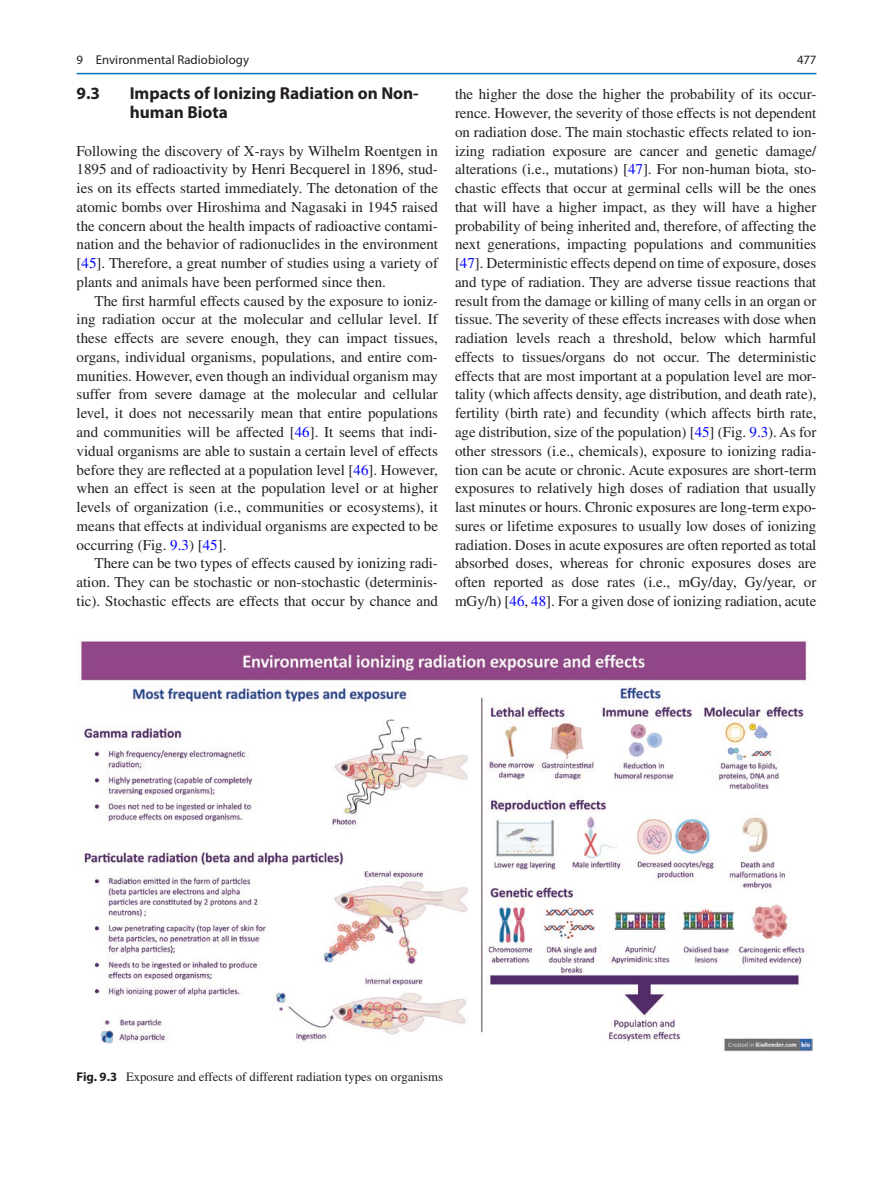
<style>
.page{position:relative;width:893px;height:1187px;background:#fff}
.page>*{position:absolute;margin:0;border:0;box-sizing:border-box;transform-origin:0 0}
._1_hd{font:700 17.25px/18.8px "Myriad Pro";color:#231f20}
.Text{font:15px/18.8px "Times LT Std";color:#231f20;text-align:justify}
.Text_flush{font:15px/18.8px "Times LT Std";color:#231f20;text-align:justify}
.t1{font:12.75px "Times LT Std";color:#231f20}
.t2{font:12.75px "Myriad Pro";letter-spacing:.01em;color:#231f20}
.s1{color:#00f}
.s2{font-family:"Myriad Pro";font-weight:700}
</style>
<div class="page">
<img style="left:80px;top:641px;width:733px;height:410px">
<hr style="left:77px;top:73px;width:739px;height:1px;background:#0073bc">
<p class="t2" style="left:77px;top:52px;width:174px">9 Environmental Radiobiology</p>
<h2 class="_1_hd" style="left:77px;top:84px;width:25px">9.3</h2>
<h2 class="_1_hd" style="left:130px;top:84px;width:291px">Impacts of Ionizing Radiation on Non&shy;human Biota</h2>
<p class="Text_flush" style="left:77px;top:141px;width:363px">Following the discovery of X-rays by Wilhelm Roentgen in 1895 and of radioactivity by Henri Becquerel in 1896, stud&shy;ies on its effects started immediately. The detonation of the atomic bombs over Hiroshima and Nagasaki in 1945 raised the concern about the health impacts of radioactive contami&shy;nation and the behavior of radionuclides in the environment [<span class="s1">45</span>]. Therefore, a great number of studies using a variety of plants and animals have been performed since then.</p>
<p class="Text" style="left:77px;top:291px;width:363px;text-indent:18px">The first harmful effects caused by the exposure to ioniz&shy;ing radiation occur at the molecular and cellular level. If these effects are severe enough, they can impact tissues, organs, individual organisms, populations, and entire com&shy;munities. However, even though an individual organism may suffer from severe damage at the molecular and cellular level, it does not necessarily mean that entire populations and communities will be affected [<span class="s1">46</span>]. It seems that indi&shy;vidual organisms are able to sustain a certain level of effects before they are reflected at a population level [<span class="s1">46</span>]. However, when an effect is seen at the population level or at higher levels of organization (i.e., communities or ecosystems), it means that effects at individual organisms are expected to be occurring (Fig. <span class="s1">9.3</span>) [<span class="s1">45</span>].</p>
<p class="Text" style="left:77px;top:554px;width:363px;text-indent:18px">There can be two types of effects caused by ionizing radi&shy;ation. They can be stochastic or non-stochastic (determinis&shy;tic). Stochastic effects are effects that occur by chance and</p>
<p class="t2" style="left:797px;top:52px;width:21px">477</p>
<p class="Text" style="left:455px;top:85px;width:363px">the higher the dose the higher the probability of its occur&shy;rence. However, the severity of those effects is not dependent on radiation dose. The main stochastic effects related to ion&shy;izing radiation exposure are cancer and genetic damage/ alterations (i.e., mutations) [<span class="s1">47</span>]. For non-human biota, sto&shy;chastic effects that occur at germinal cells will be the ones that will have a higher impact, as they will have a higher probability of being inherited and, therefore, of affecting the next generations, impacting populations and communities [<span class="s1">47</span>]. Deterministic effects depend on time of exposure, doses and type of radiation. They are adverse tissue reactions that result from the damage or killing of many cells in an organ or tissue. The severity of these effects increases with dose when radiation levels reach a threshold, below which harmful effects to tissues/organs do not occur. The deterministic effects that are most important at a population level are mor&shy;tality (which affects density, age distribution, and death rate), fertility (birth rate) and fecundity (which affects birth rate, age distribution, size of the population) [<span class="s1">45</span>] (Fig. <span class="s1">9.3</span>). As for other stressors (i.e., chemicals), exposure to ionizing radia&shy;tion can be acute or chronic. Acute exposures are short-term exposures to relatively high doses of radiation that usually last minutes or hours. Chronic exposures are long-term expo&shy;sures or lifetime exposures to usually low doses of ionizing radiation. Doses in acute exposures are often reported as total absorbed doses, whereas for chronic exposures doses are often reported as dose rates (i.e., mGy/day, Gy/year, or mGy/h) [<span class="s1">46</span>, <span class="s1">48</span>]. For a given dose of ionizing radiation, acute</p>
<p class="t1" style="left:77px;top:1069px;width:368px"><span class="s2">Fig. 9.3</span> Exposure and effects of different radiation types on organisms</p>
</div>
